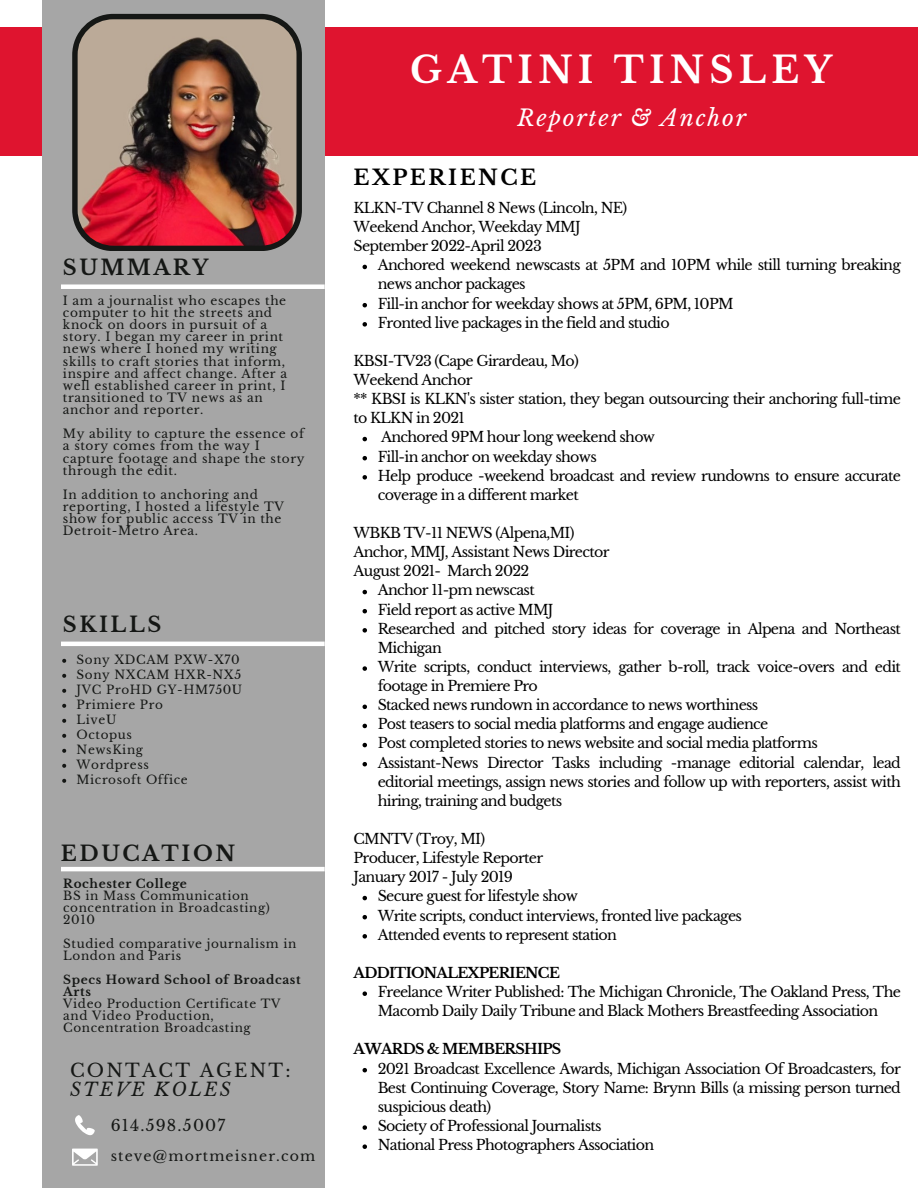
<style>
.page{position:relative;width:918px;height:1188px;background:#fff}
.page>*{position:absolute;margin:0;border:0;box-sizing:border-box;transform-origin:0 0}
.t1{font:700 36.45px "Libre Baskerville";letter-spacing:.145em;color:#fff}
.t2{font:italic 22.5px "Libre Baskerville";letter-spacing:.08em;color:#fff}
.t3{font:700 21px "Libre Baskerville";letter-spacing:.12em;color:#151715}
.t4{font:700 21px "Libre Baskerville";letter-spacing:.12em;color:#000}
.t5{font:18.3px/19.2px "Libre Baskerville";letter-spacing:.12em;color:#151715}
.t6{font:15.45px "Libre Baskerville";letter-spacing:.08em;color:#151715}
.t7{font:14.25px/19.2px "Libre Baskerville";letter-spacing:-.05em;color:#000}
.t8{font:700 14.25px "Libre Baskerville";letter-spacing:-.05em;color:#000}
.t9{font:14.1px "Libre Baskerville";letter-spacing:.08em;color:#151715}
.t10{font:12.15px/12.1px "Libre Baskerville";letter-spacing:.05em;color:#151715}
.t11{font:12px/12px "Libre Baskerville";letter-spacing:.05em;color:#151715}
.t12{font:700 12px/12px "Libre Baskerville";letter-spacing:.05em;color:#151715}
.s1{font-style:italic}
</style>
<div class="page">
<div style="left:0;top:28px;width:918px;height:128px;background:#df142f"></div>
<div style="left:42px;top:0;width:283px;height:1188px;background:#a6a6a6"></div>
<svg style="left:75px;top:1115px;width:20px;height:20px"></svg>
<svg style="left:72px;top:1149px;width:26px;height:16px"></svg>
<svg style="left:62px;top:659px;width:4px;height:4px"></svg>
<svg style="left:62px;top:674px;width:4px;height:4px"></svg>
<svg style="left:62px;top:689px;width:4px;height:4px"></svg>
<svg style="left:62px;top:704px;width:4px;height:4px"></svg>
<svg style="left:62px;top:719px;width:4px;height:4px"></svg>
<svg style="left:62px;top:734px;width:4px;height:4px"></svg>
<svg style="left:62px;top:749px;width:4px;height:4px"></svg>
<svg style="left:62px;top:764px;width:4px;height:4px"></svg>
<svg style="left:62px;top:779px;width:4px;height:4px"></svg>
<hr style="left:61px;top:867px;width:264px;height:4px;background:#fff">
<hr style="left:61px;top:642px;width:264px;height:4px;background:#fff">
<div style="left:61px;top:284px;width:264px;height:5px;background:#fff"></div>
<img style="left:72px;top:14px;width:230px;height:237px">
<svg style="left:363px;top:265px;width:4px;height:4px"></svg>
<svg style="left:363px;top:303px;width:4px;height:4px"></svg>
<svg style="left:363px;top:322px;width:4px;height:5px"></svg>
<svg style="left:363px;top:437px;width:4px;height:4px"></svg>
<svg style="left:363px;top:456px;width:4px;height:4px"></svg>
<svg style="left:363px;top:475px;width:4px;height:5px"></svg>
<svg style="left:363px;top:590px;width:4px;height:4px"></svg>
<svg style="left:363px;top:609px;width:4px;height:4px"></svg>
<svg style="left:363px;top:628px;width:4px;height:5px"></svg>
<svg style="left:363px;top:666px;width:4px;height:5px"></svg>
<svg style="left:363px;top:705px;width:4px;height:4px"></svg>
<svg style="left:363px;top:724px;width:4px;height:4px"></svg>
<svg style="left:363px;top:743px;width:4px;height:4px"></svg>
<svg style="left:363px;top:762px;width:4px;height:4px"></svg>
<svg style="left:363px;top:896px;width:4px;height:4px"></svg>
<svg style="left:363px;top:915px;width:4px;height:4px"></svg>
<svg style="left:363px;top:934px;width:4px;height:5px"></svg>
<svg style="left:363px;top:991px;width:4px;height:5px"></svg>
<svg style="left:363px;top:1068px;width:4px;height:4px"></svg>
<svg style="left:363px;top:1125px;width:4px;height:5px"></svg>
<svg style="left:363px;top:1144px;width:4px;height:5px"></svg>
<p class="t3" style="left:63px;top:255px;width:147px">SUMMARY</p>
<p class="t10" style="left:63px;top:295px;width:226px">I am a journalist who escapes the computer to hit the streets and knock on doors in pursuit of a story. I began my career in print news where I honed my writing skills to craft stories that inform, inspire and affect change. After a well established career in print, I transitioned to TV news as an anchor and reporter.</p>
<p class="t10" style="left:63px;top:428px;width:243px">My ability to capture the essence of a story comes from the way I capture footage and shape the story through the edit.</p>
<p class="t10" style="left:63px;top:489px;width:222px">In addition to anchoring and reporting, I hosted a lifestyle TV show for public access TV in the<br>Detroit-Metro Area.</p>
<p class="t3" style="left:63px;top:612px;width:100px">SKILLS</p>
<p class="t11" style="left:77px;top:654px;width:165px">Sony XDCAM PXW-X70</p>
<h2 class="t11" style="left:77px;top:669px;width:166px">Sony NXCAM HXR-NX5</h2>
<p class="t11" style="left:77px;top:684px;width:167px">JVC ProHD GY-HM750U</p>
<p class="t11" style="left:77px;top:699px;width:88px">Primiere Pro</p>
<p class="t11" style="left:77px;top:714px;width:41px">LiveU</p>
<h2 class="t11" style="left:77px;top:729px;width:57px">Octopus</h2>
<p class="t11" style="left:77px;top:744px;width:68px">NewsKing</p>
<p class="t11" style="left:77px;top:759px;width:74px">Wordpress</p>
<p class="t11" style="left:77px;top:774px;width:113px">Microsoft Office</p>
<p class="t3" style="left:61px;top:841px;width:176px">EDUCATION</p>
<h6 class="t12" style="left:63px;top:878px;width:125px">Rochester College</h6>
<p class="t11" style="left:63px;top:890px;width:208px">BS in Mass Communication concentration in Broadcasting)</p>
<p class="t11" style="left:63px;top:914px;width:33px">2010</p>
<p class="t11" style="left:63px;top:938px;width:235px">Studied comparative journalism in<br>London and Paris</p>
<h5 class="t12" style="left:63px;top:974px;width:239px">Specs Howard School of Broadcast<br>Arts</h5>
<p class="t11" style="left:63px;top:998px;width:219px">Video Production Certificate TV and Video Production,<br>Concentration Broadcasting</p>
<p class="t5" style="left:70px;top:1061px;width:222px">CONTACT AGENT:<br><span class="s1">STEVE KOLES</span></p>
<p class="t6" style="left:111px;top:1116px;width:116px">614.598.5007</p>
<p class="t9" style="left:111px;top:1147px;width:206px">steve@mortmeisner.com</p>
<p class="t1" style="left:410px;top:47px;width:424px">GATINI TINSLEY</p>
<p class="t2" style="left:517px;top:104px;width:230px">Reporter &amp; Anchor</p>
<h5 class="t4" style="left:354px;top:165px;width:184px">EXPERIENCE</h5>
<p class="t7" style="left:354px;top:198px;width:275px">KLKN-TV Channel 8 News (Lincoln, NE)<br>Weekend Anchor, Weekday MMJ<br>September 2022-April 2023</p>
<p class="t7" style="left:378px;top:256px;width:525px">Anchored weekend newscasts at 5PM and 10PM while still turning breaking news anchor packages</p>
<h2 class="t7" style="left:378px;top:294px;width:357px">Fill-in anchor for weekday shows at 5PM, 6PM, 10PM</h2>
<p class="t7" style="left:378px;top:313px;width:294px">Fronted live packages in the field and studio</p>
<p class="t7" style="left:354px;top:351px;width:549px">KBSI-TV23 (Cape Girardeau, Mo)<br>Weekend Anchor<br>** KBSI is KLKN's sister station, they began outsourcing their anchoring full-time to KLKN in 2021</p>
<p class="t7" style="left:381px;top:428px;width:275px">Anchored 9PM hour long weekend show</p>
<p class="t7" style="left:378px;top:447px;width:221px">Fill-in anchor on weekday shows</p>
<p class="t7" style="left:378px;top:466px;width:525px">Help produce -weekend broadcast and review rundowns to ensure accurate coverage in a different market</p>
<p class="t7" style="left:354px;top:523px;width:257px">WBKB TV-11 NEWS (Alpena,MI)<br>Anchor, MMJ, Assistant News Director<br>August 2021- March 2022</p>
<h4 class="t7" style="left:378px;top:581px;width:158px">Anchor 11-pm newscast</h4>
<p class="t7" style="left:378px;top:600px;width:177px">Field report as active MMJ</p>
<h6 class="t7" style="left:378px;top:619px;width:525px">Researched and pitched story ideas for coverage in Alpena and Northeast<br>Michigan</h6>
<p class="t7" style="left:378px;top:657px;width:525px">Write scripts, conduct interviews, gather b-roll, track voice-overs and edit footage in Premiere Pro</p>
<h6 class="t7" style="left:378px;top:696px;width:382px">Stacked news rundown in accordance to news worthiness</h6>
<h1 class="t7" style="left:378px;top:715px;width:392px">Post teasers to social media platforms and engage audience</h1>
<h3 class="t7" style="left:378px;top:734px;width:442px">Post completed stories to news website and social media platforms</h3>
<h2 class="t7" style="left:378px;top:753px;width:525px;text-align:justify">Assistant-News Director Tasks including -manage editorial calendar, lead editorial meetings, assign news stories and follow up with reporters, assist with hiring, training and budgets</h2>
<h6 class="t7" style="left:354px;top:829px;width:191px">CMNTV (Troy, MI)<br>Producer, Lifestyle Reporter<br>January 2017 - July 2019</h6>
<p class="t7" style="left:378px;top:887px;width:202px">Secure guest for lifestyle show</p>
<p class="t7" style="left:378px;top:906px;width:366px">Write scripts, conduct interviews, fronted live packages</p>
<p class="t7" style="left:378px;top:925px;width:241px">Attended events to represent station</p>
<h6 class="t8" style="left:354px;top:964px;width:208px">ADDITIONALEXPERIENCE</h6>
<p class="t7" style="left:378px;top:982px;width:525px">Freelance Writer Published: The Michigan Chronicle, The Oakland Press, The<br>Macomb Daily Daily Tribune and Black Mothers Breastfeeding Association</p>
<p class="t8" style="left:354px;top:1041px;width:209px">AWARDS &amp; MEMBERSHIPS</p>
<p class="t7" style="left:378px;top:1059px;width:525px;text-align:justify">2021 Broadcast Excellence Awards, Michigan Association Of Broadcasters, for Best Continuing Coverage, Story Name: Brynn Bills (a missing person turned suspicious death)</p>
<h6 class="t7" style="left:378px;top:1116px;width:225px">Society of Professional Journalists</h6>
<p class="t7" style="left:378px;top:1135px;width:278px">National Press Photographers Association</p>
</div>
